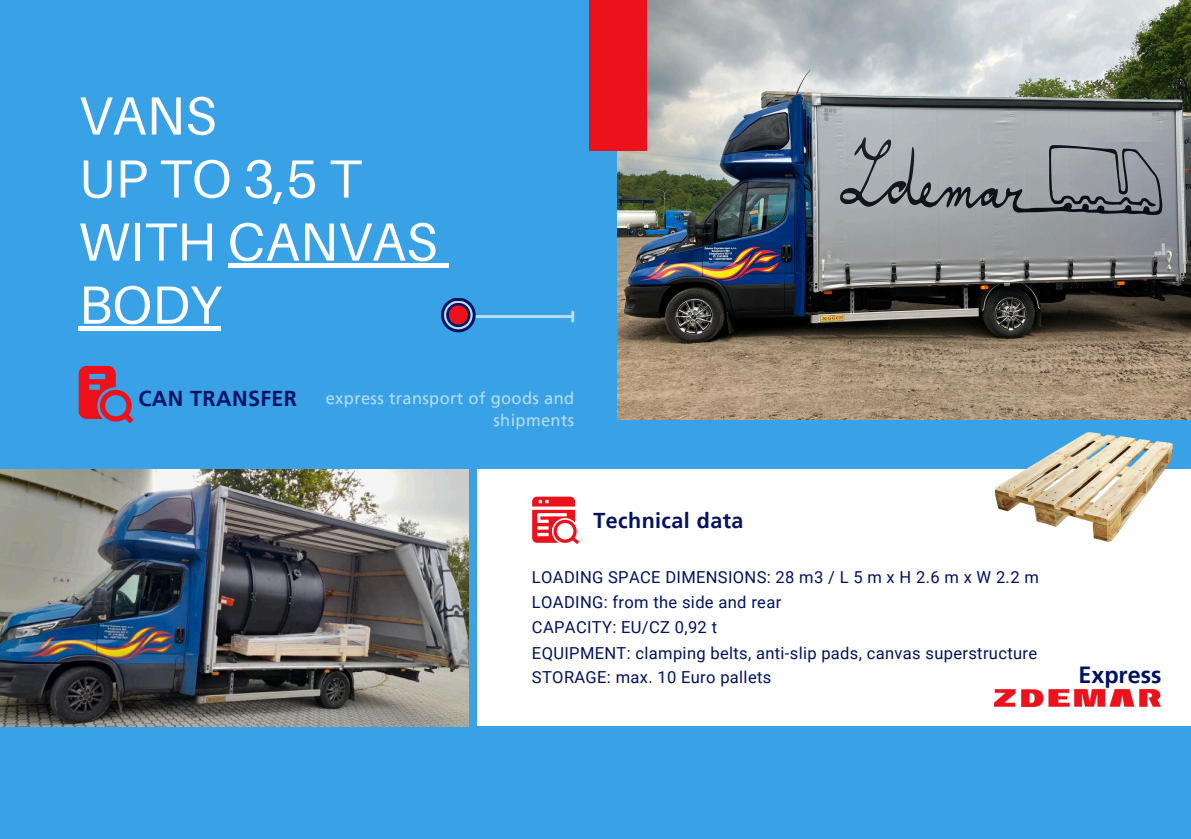
<style>
.page{position:relative;width:1191px;height:839px;background:#fff}
.page>*{position:absolute;margin:0;border:0;box-sizing:border-box;transform-origin:0 0}
.t1{font:53.8px/63px "Aileron";color:#fff}
.t2{font:700 23.4px "Frutiger LT Pro";color:#001262}
.t3{font:700 21.4px "Frutiger LT Pro";letter-spacing:.02em;color:#001262}
.t4{font:16.6px "Roboto";letter-spacing:.02em;color:#001262}
.t5{font:16.6px/22px "Frutiger LT Pro";letter-spacing:.02em;color:#b5def8;text-align:right}
</style>
<div class="page">
<div style="left:0;top:0;width:1191px;height:838px;background:#39a1e6"></div>
<img style="left:618px;top:0;width:573px;height:419px">
<div style="left:478px;top:469px;width:713px;height:257px;background:#fff"></div>
<div style="left:589px;top:0;width:58px;height:150px;background:#ec111a"></div>
<img style="left:0;top:469px;width:469px;height:257px">
<div style="left:228px;top:263px;width:209px;height:5px;background:#fff"></div>
<div style="left:437px;top:263px;width:12px;height:5px;background:#fff"></div>
<div style="left:79px;top:326px;width:142px;height:5px;background:#fff"></div>
<img style="left:995px;top:432px;width:177px;height:110px">
<img style="left:994px;top:689px;width:167px;height:17px">
<svg style="left:532px;top:496px;width:47px;height:48px"></svg>
<svg style="left:79px;top:366px;width:55px;height:57px"></svg>
<hr style="left:458px;top:315px;width:114px;height:3px;background:#b5def8">
<svg style="left:571px;top:312px;width:3px;height:9px"></svg>
<svg style="left:441px;top:297px;width:35px;height:35px"></svg>
<svg style="left:444px;top:300px;width:29px;height:29px"></svg>
<svg style="left:446px;top:303px;width:24px;height:24px"></svg>
<div style="left:449px;top:305px;width:19px;height:19px;background:#ec111a;border-radius:50%"></div>
<p class="t1" style="left:79px;top:83px;width:360px">VANS<br>UP TO 3,5 T<br>WITH CANVAS<br>BODY</p>
<p class="t3" style="left:138px;top:385px;width:160px">CAN TRANSFER</p>
<p class="t5" style="left:326px;top:387px;width:250px">express transport of goods and shipments</p>
<p class="t3" style="left:593px;top:507px;width:152px">Technical data</p>
<p class="t4" style="left:532px;top:567px;width:508px">LOADING SPACE DIMENSIONS: 28 m3 / L 5 m x H 2.6 m x W 2.2 m</p>
<p class="t4" style="left:532px;top:592px;width:251px">LOADING: from the side and rear</p>
<h2 class="t4" style="left:532px;top:618px;width:187px">CAPACITY: EU/CZ 0,92 t</h2>
<p class="t4" style="left:532px;top:643px;width:507px">EQUIPMENT: clamping belts, anti-slip pads, canvas superstructure</p>
<p class="t4" style="left:532px;top:667px;width:241px">STORAGE: max. 10 Euro pallets</p>
<h1 class="t2" style="left:1078px;top:660px;width:85px">Express</h1>
</div>
